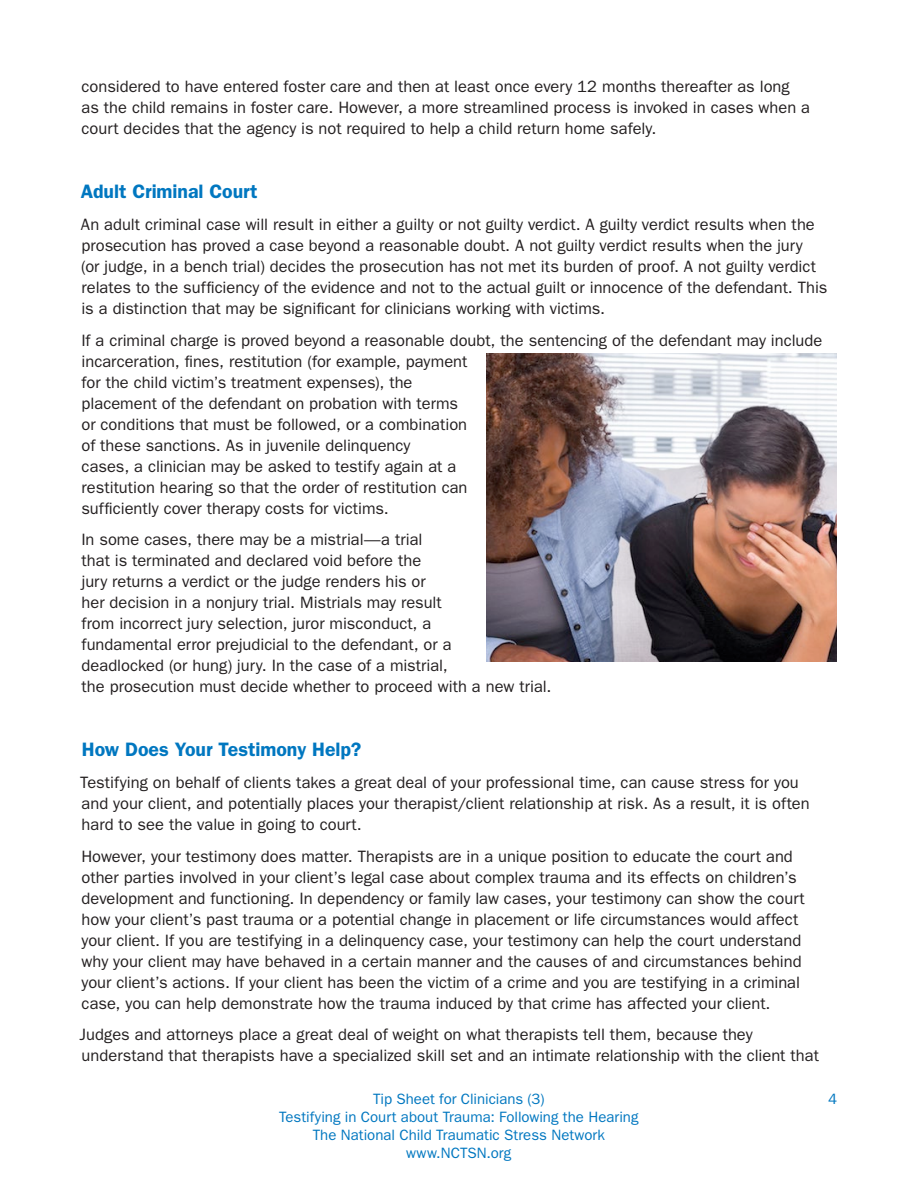
<style>
.page{position:relative;width:918px;height:1188px;background:#fff}
.page>*{position:absolute;margin:0;border:0;box-sizing:border-box;transform-origin:0 0}
.t1{font:600 19.5px "Franklin Gothic";letter-spacing:-.005em;color:#0077c0}
.t2{font:16.5px/21px "ITC Franklin Gothic Std";color:#231f20}
.t3{font:15px/18px "ITC Franklin Gothic Std";color:#0077c0;text-align:center}
</style>
<div class="page">
<img style="left:486px;top:354px;width:351px;height:308px">
<p class="t2" style="left:82px;top:76px;width:730px">considered to have entered foster care and then at least once every 12 months thereafter as long as the child remains in foster care. However, a more streamlined process is invoked in cases when a court decides that the agency is not required to help a child return home safely.</p>
<p class="t1" style="left:81px;top:180px;width:178px">Adult Criminal Court</p>
<p class="t2" style="left:81px;top:214px;width:748px">An adult criminal case will result in either a guilty or not guilty verdict. A guilty verdict results when the prosecution has proved a case beyond a reasonable doubt. A not guilty verdict results when the jury<br>(or judge, in a bench trial) decides the prosecution has not met its burden of proof. A not guilty verdict relates to the sufficiency of the evidence and not to the actual guilt or innocence of the defendant. This is a distinction that may be significant for clinicians working with victims.</p>
<p class="t2" style="left:81px;top:330px;width:743px">If a criminal charge is proved beyond a reasonable doubt, the sentencing of the defendant may include incarceration, fines, restitution (for example, payment<br>for the child victim’s treatment expenses), the<br>placement of the defendant on probation with terms<br>or conditions that must be followed, or a combination<br>of these sanctions. As in juvenile delinquency<br>cases, a clinician may be asked to testify again at a<br>restitution hearing so that the order of restitution can<br>sufficiently cover therapy costs for victims.</p>
<p class="t2" style="left:81px;top:529px;width:472px">In some cases, there may be a mistrial—a trial<br>that is terminated and declared void before the<br>jury returns a verdict or the judge renders his or<br>her decision in a nonjury trial. Mistrials may result<br>from incorrect jury selection, juror misconduct, a<br>fundamental error prejudicial to the defendant, or a<br>deadlocked (or hung) jury. In the case of a mistrial,<br>the prosecution must decide whether to proceed with a new trial.</p>
<p class="t1" style="left:82px;top:738px;width:281px">How Does Your Testimony Help?</p>
<p class="t2" style="left:80px;top:772px;width:731px">Testifying on behalf of clients takes a great deal of your professional time, can cause stress for you and your client, and potentially places your therapist/client relationship at risk. As a result, it is often hard to see the value in going to court.</p>
<p class="t2" style="left:81px;top:846px;width:725px">However, your testimony does matter. Therapists are in a unique position to educate the court and other parties involved in your client’s legal case about complex trauma and its effects on children’s development and functioning. In dependency or family law cases, your testimony can show the court how your client’s past trauma or a potential change in placement or life circumstances would affect your client. If you are testifying in a delinquency case, your testimony can help the court understand why your client may have behaved in a certain manner and the causes of and circumstances behind your client’s actions. If your client has been the victim of a crime and you are testifying in a criminal case, you can help demonstrate how the trauma induced by that crime has affected your client.</p>
<p class="t2" style="left:80px;top:1024px;width:741px">Judges and attorneys place a great deal of weight on what therapists tell them, because they understand that therapists have a specialized skill set and an intimate relationship with the client that</p>
<p class="t3" style="left:373px;top:1090px;width:173px">Tip Sheet for Clinicians (3)</p>
<p class="t3" style="left:828px;top:1090px;width:10px">4</p>
<p class="t3" style="left:279px;top:1108px;width:361px">Testifying in Court about Trauma: Following the Hearing<br>The National Child Traumatic Stress Network www.NCTSN.org</p>
</div>
